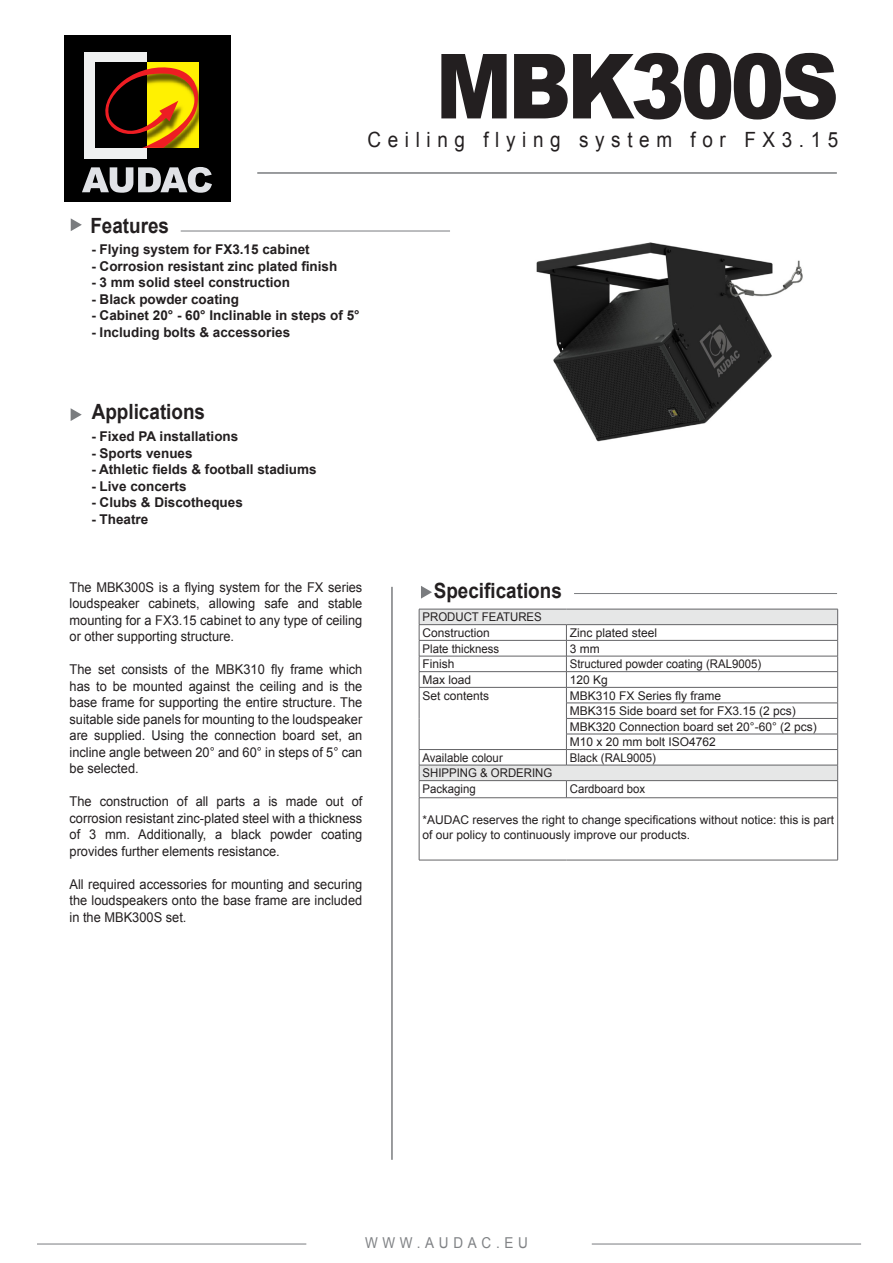
<style>
.page{position:relative;width:893px;height:1263px;background:#fff}
.page>*{position:absolute;margin:0;border:0;box-sizing:border-box;transform-origin:0 0}
.t1{font:900 90px "Arial";letter-spacing:-.05em;color:#231f20;scale:.9 1}
.t2{font:700 21px "Arial";color:#231f20;scale:.9 1}
.t3{font:21px "Arial";letter-spacing:.35em;color:#231f20;scale:.9 1}
.t4{font:15px "Arial";letter-spacing:.35em;color:#808285;scale:.9 1}
.t5{font:13.5px/16.5px "Arial";color:#231f20;text-align:justify;scale:.95 1}
.t6{font:700 13.5px "Arial";color:#231f20}
.t7{font:12px/14.4px "Arial";color:#231f20}
.t8{font:12px "Arial";color:#231f20;scale:.95 1}
</style>
<div class="page">
<hr style="left:257px;top:172px;width:580px;height:2px;background:#7a7c7f">
<hr style="left:181px;top:231px;width:269px;height:1px;background:#7a7c7f">
<hr style="left:592px;top:1244px;width:269px;height:1px;background:#7a7c7f">
<hr style="left:37px;top:1244px;width:269px;height:1px;background:#7a7c7f">
<hr style="left:574px;top:593px;width:263px;height:1px;background:#7a7c7f">
<hr style="left:391px;top:587px;width:2px;height:573px;background:#7a7c7f">
<svg style="left:71px;top:218px;width:11px;height:13px"></svg>
<svg style="left:421px;top:586px;width:11px;height:13px"></svg>
<svg style="left:71px;top:408px;width:11px;height:13px"></svg>
<div style="left:64px;top:36px;width:166px;height:166px;background:#000"></div>
<div style="left:85px;top:53px;width:62px;height:106px;background:#eff0f0"></div>
<div style="left:147px;top:62px;width:52px;height:86px;background:#fff101"></div>
<div style="left:95px;top:62px;width:52px;height:86px;background:#000"></div>
<svg style="left:105px;top:67px;width:94px;height:81px"></svg>
<svg style="left:82px;top:167px;width:130px;height:26px"></svg>
<svg style="left:420px;top:610px;width:417px;height:170px"></svg>
<hr style="left:419px;top:609px;width:147px;height:1px;background:#636366">
<hr style="left:566px;top:609px;width:272px;height:1px;background:#636366">
<hr style="left:419px;top:624px;width:147px;height:1px;background:#636366">
<hr style="left:566px;top:624px;width:272px;height:1px;background:#636366">
<hr style="left:419px;top:640px;width:147px;height:1px;background:#636366">
<hr style="left:566px;top:640px;width:272px;height:1px;background:#636366">
<hr style="left:419px;top:656px;width:147px;height:1px;background:#636366">
<hr style="left:566px;top:656px;width:272px;height:1px;background:#636366">
<hr style="left:419px;top:671px;width:147px;height:1px;background:#636366">
<hr style="left:566px;top:671px;width:272px;height:1px;background:#636366">
<hr style="left:419px;top:687px;width:147px;height:1px;background:#636366">
<hr style="left:566px;top:687px;width:272px;height:1px;background:#636366">
<hr style="left:566px;top:703px;width:272px;height:1px;background:#636366">
<hr style="left:566px;top:718px;width:272px;height:1px;background:#636366">
<hr style="left:566px;top:734px;width:272px;height:1px;background:#636366">
<hr style="left:419px;top:749px;width:147px;height:1px;background:#636366">
<hr style="left:566px;top:749px;width:272px;height:1px;background:#636366">
<svg style="left:566px;top:625px;width:1px;height:140px"></svg>
<hr style="left:419px;top:765px;width:147px;height:1px;background:#636366">
<hr style="left:566px;top:765px;width:272px;height:1px;background:#636366">
<hr style="left:419px;top:780px;width:147px;height:1px;background:#636366">
<svg style="left:419px;top:609px;width:1px;height:188px"></svg>
<hr style="left:566px;top:780px;width:272px;height:1px;background:#636366">
<svg style="left:566px;top:781px;width:1px;height:16px"></svg>
<svg style="left:837px;top:609px;width:1px;height:188px"></svg>
<hr style="left:419px;top:797px;width:147px;height:1px;background:#636366">
<hr style="left:419px;top:798px;width:1px;height:62px;background:#636366">
<hr style="left:566px;top:797px;width:272px;height:1px;background:#636366">
<hr style="left:837px;top:798px;width:1px;height:62px;background:#636366">
<hr style="left:419px;top:860px;width:147px;height:1px;background:#636366">
<hr style="left:566px;top:860px;width:272px;height:1px;background:#636366">
<img style="left:536px;top:242px;width:267px;height:200px">
<p class="t1" style="left:436px;top:21px;width:450px">MBK300S</p>
<p class="t3" style="left:367px;top:125px;width:525px">Ceiling flying system for FX3.15</p>
<h2 class="t2" style="left:90px;top:211px;width:89px">Features</h2>
<p class="t6" style="left:91px;top:240px;width:220px">- Flying system for FX3.15 cabinet</p>
<p class="t6" style="left:91px;top:256px;width:248px">- Corrosion resistant zinc plated finish</p>
<p class="t6" style="left:91px;top:273px;width:200px">- 3 mm solid steel construction</p>
<p class="t6" style="left:91px;top:289px;width:149px">- Black powder coating</p>
<p class="t6" style="left:91px;top:306px;width:270px">- Cabinet 20° - 60° Inclinable in steps of 5°</p>
<p class="t6" style="left:91px;top:322px;width:200px">- Including bolts &amp; accessories</p>
<h2 class="t2" style="left:92px;top:397px;width:128px">Applications</h2>
<p class="t6" style="left:91px;top:427px;width:149px">- Fixed PA installations</p>
<p class="t6" style="left:91px;top:444px;width:103px">- Sports venues</p>
<p class="t6" style="left:91px;top:460px;width:227px">- Athletic fields &amp; football stadiums</p>
<p class="t6" style="left:91px;top:477px;width:97px">- Live concerts</p>
<p class="t6" style="left:91px;top:493px;width:153px">- Clubs &amp; Discotheques</p>
<p class="t6" style="left:91px;top:510px;width:59px">- Theatre</p>
<p class="t5" style="left:70px;top:578px;width:310px">The MBK300S is a flying system for the FX series loudspeaker cabinets, allowing safe and stable mounting for a FX3.15 cabinet to any type of ceiling or other supporting structure.</p>
<p class="t5" style="left:70px;top:661px;width:310px">The set consists of the MBK310 fly frame which has to be mounted against the ceiling and is the base frame for supporting the entire structure. The suitable side panels for mounting to the loudspeaker are supplied. Using the connection board set, an incline angle between 20° and 60° in steps of 5° can be selected.</p>
<p class="t5" style="left:70px;top:793px;width:310px">The construction of all parts a is made out of corrosion resistant zinc-plated steel with a thickness of 3 mm. Additionally, a black powder coating provides further elements resistance.</p>
<p class="t5" style="left:70px;top:875px;width:310px">All required accessories for mounting and securing the loudspeakers onto the base frame are included in the MBK300S set.</p>
<h2 class="t2" style="left:434px;top:576px;width:144px">Specifications</h2>
<p class="t8" style="left:422px;top:609px;width:127px">PRODUCT FEATURES</p>
<p class="t7" style="left:422px;top:625px;width:69px">Construction</p>
<p class="t7" style="left:570px;top:625px;width:89px">Zinc plated steel</p>
<p class="t8" style="left:422px;top:640px;width:82px">Plate thickness</p>
<p class="t7" style="left:570px;top:641px;width:31px">3 mm</p>
<p class="t7" style="left:422px;top:657px;width:34px">Finish</p>
<p class="t8" style="left:570px;top:656px;width:203px">Structured powder coating (RAL9005)</p>
<p class="t7" style="left:422px;top:672px;width:50px">Max load</p>
<p class="t7" style="left:570px;top:672px;width:40px">120 Kg</p>
<p class="t7" style="left:422px;top:688px;width:68px">Set contents</p>
<p class="t7" style="left:570px;top:688px;width:153px">MBK310 FX Series fly frame</p>
<p class="t7" style="left:570px;top:703px;width:228px">MBK315 Side board set for FX3.15 (2 pcs)</p>
<p class="t7" style="left:570px;top:719px;width:249px">MBK320 Connection board set 20°-60° (2 pcs)</p>
<p class="t7" style="left:570px;top:735px;width:148px">M10 x 20 mm bolt ISO4762</p>
<p class="t8" style="left:422px;top:749px;width:86px">Available colour</p>
<p class="t8" style="left:570px;top:749px;width:92px">Black (RAL9005)</p>
<p class="t8" style="left:422px;top:765px;width:138px">SHIPPING &amp; ORDERING</p>
<p class="t8" style="left:422px;top:780px;width:58px">Packaging</p>
<p class="t8" style="left:570px;top:780px;width:81px">Cardboard box</p>
<p class="t7" style="left:422px;top:813px;width:413px">*AUDAC reserves the right to change specifications without notice: this is part of our policy to continuously improve our products.</p>
<p class="t4" style="left:365px;top:1232px;width:183px">WWW.AUDAC.EU</p>
</div>
